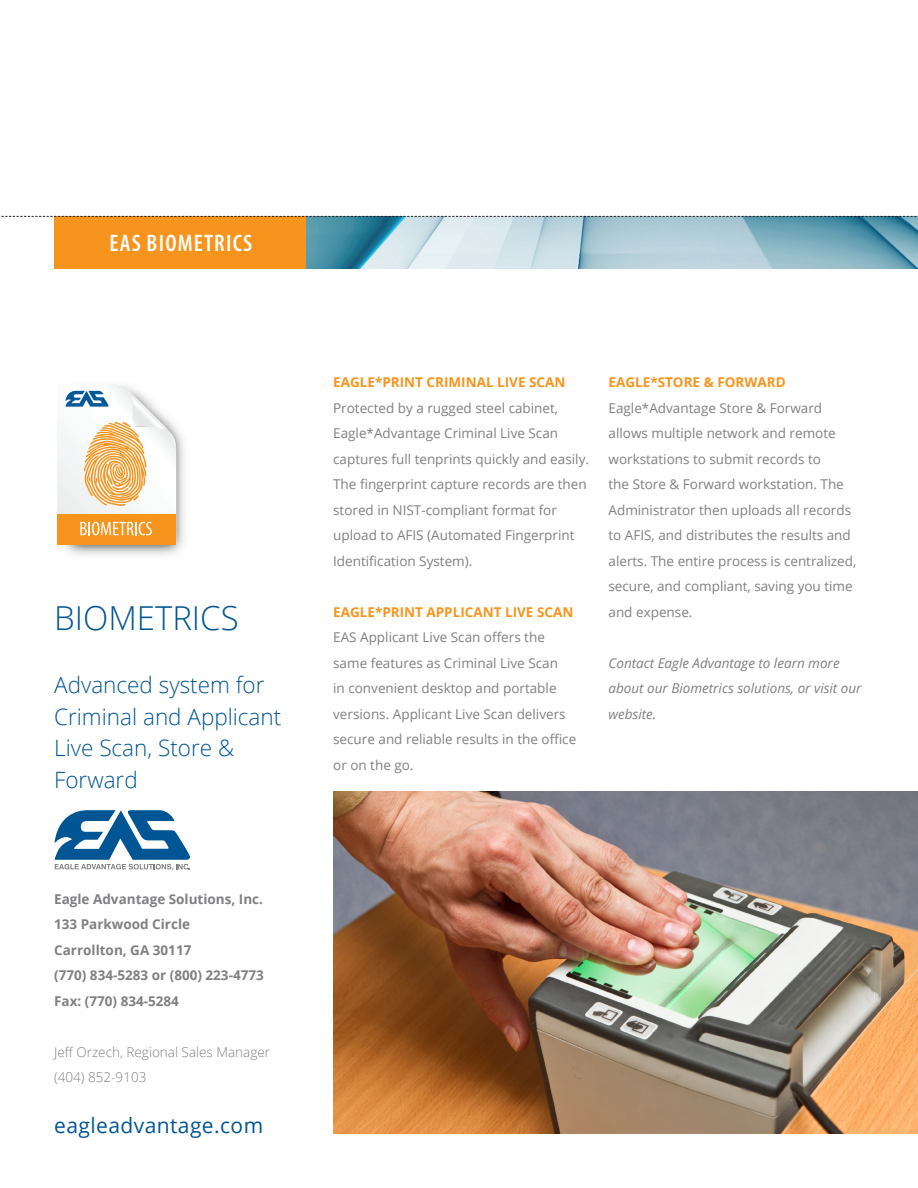
<style>
.page{position:relative;width:918px;height:1188px;background:#fff}
.page>*{position:absolute;margin:0;border:0;box-sizing:border-box;transform-origin:0 0}
.t1{font:300 33px "Open Sans";color:#005595}
.t2{font:600 condensed 24px "Myriad Pro";letter-spacing:.05em;color:#fff}
.t3{font:300 22.5px/31.5px "Open Sans";color:#005595}
.t4{font:21px "Open Sans";letter-spacing:.02em;color:#005595}
.t5{font:13.5px/25.5px "Open Sans";color:#808083}
.t6{font:700 13.5px/25.5px "Open Sans";color:#808083}
.t7{font:italic 13.5px/25.5px "Open Sans";color:#808083}
.t8{font:700 13.5px "Open Sans";color:#f7941d}
.t9{font:300 13.5px/25.5px "Open Sans";color:#808083}
</style>
<div class="page">
<img style="left:333px;top:791px;width:585px;height:343px">
<img style="left:64px;top:428px;width:121px;height:128px">
<svg style="left:57px;top:384px;width:119px;height:161px"></svg>
<div style="left:54px;top:216px;width:252px;height:52px;background:#f7941d"></div>
<img style="left:306px;top:217px;width:612px;height:51px">
<svg style="left:54px;top:810px;width:136px;height:61px"></svg>
<svg style="left:1px;top:216px;width:917px;height:1px"></svg>
<h2 class="t2" style="left:110px;top:228px;width:49px">EAS BIOM</h2>
<h2 class="t2" style="left:194px;top:228px;width:60px">ETRI CS</h2>
<h1 class="t1" style="left:54px;top:595px;width:186px">Biom etrics</h1>
<h3 class="t3" style="left:54px;top:669px;width:229px">Advanced system for<br>Criminal and Applicant<br>Live Scan, Store &amp;<br>Forward</h3>
<p class="t6" style="left:54px;top:886px;width:211px">Eagle Advantage Solutions, Inc.<br>133 Parkwood Circle<br>Carrollton, GA 30117<br>(770) 834-5283 or (800) 223-4773<br>Fax: (770) 834-5284</p>
<p class="t9" style="left:54px;top:1039px;width:217px">Jeff Orzech, Regional Sales Manager (404) 852-9103</p>
<h3 class="t4" style="left:54px;top:1111px;width:211px">eagleadvantage.com</h3>
<p class="t8" style="left:333px;top:373px;width:234px">EAGLE*PRINT CRIMINAL LIVE SCAN</p>
<p class="t5" style="left:333px;top:395px;width:257px">Protected by a rugged steel cabinet, Eagle*Advantage Criminal Live Scan captures full tenprints quickly and easily.<br>The fingerprint capture records are then stored in NIST-compliant format for upload to AFIS (Automated Fingerprint Identification System).</p>
<p class="t8" style="left:333px;top:602px;width:242px">EAGLE*PRINT APPLICANT LIVE SCAN</p>
<p class="t5" style="left:333px;top:624px;width:245px">EAS Applicant Live Scan offers the same features as Criminal Live Scan<br>in convenient desktop and portable versions. Applicant Live Scan delivers secure and reliable results in the office or on the go.</p>
<p class="t8" style="left:609px;top:373px;width:179px">EAGLE*STORE &amp; FORWARD</p>
<p class="t5" style="left:609px;top:395px;width:249px">Eagle*Advantage Store &amp; Forward allows multiple network and remote workstations to submit records to<br>the Store &amp; Forward workstation. The Administrator then uploads all records to AFIS, and distributes the results and alerts. The entire process is centralized, secure, and compliant, saving you time and expense.</p>
<p class="t7" style="left:609px;top:650px;width:255px">Contact Eagle Advantage to learn more about our Biometrics solutions, or visit our website.</p>
</div>
